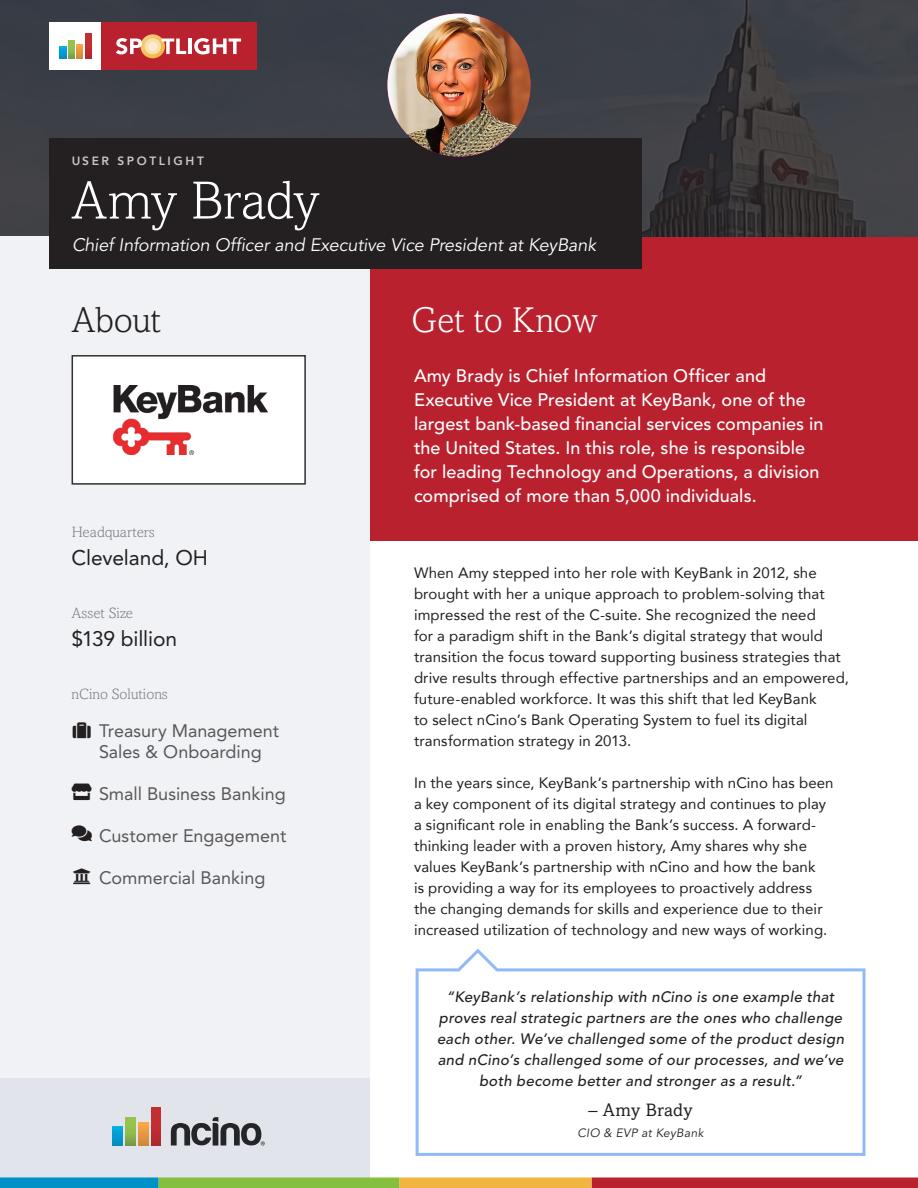
<style>
.page{position:relative;width:918px;height:1188px;background:#fff}
.page>*{position:absolute;margin:0;border:0;box-sizing:border-box;transform-origin:0 0}
.Front_-_Name{font:300 54px "Amasis MT Std";letter-spacing:-.005em;color:#fff}
.Heading{font:300 36px "Amasis MT Std";letter-spacing:-.01em;color:#fff}
.Heading_-_Dark{font:300 36px "Amasis MT Std";letter-spacing:-.005em;color:#231f20}
.Sidebar_-_Stat{font:21px "Avenir LT Std";letter-spacing:-.01em;color:#231f20}
.t1{font:500 18px/24px "Avenir LT Std";color:#fff}
.Sidebar_-_List{font:18px/21px "Avenir LT Std";color:#5a5758}
.Front_-_Title{font:italic 18px "Avenir LT Std";letter-spacing:-.005em;color:#fff}
.Quote_-_Name{font:18px "Amasis";letter-spacing:.02em;color:#231f20}
.Body{font:15px/21px "Avenir";letter-spacing:.005em;color:#231f20}
.Front_-_Quote{font:italic 500 15px/21px "Avenir LT Std";letter-spacing:.02em;color:#231f20;text-align:center}
.t2{font:300 15px "Amasis MT Std";color:#5a5758}
.Quote_-_Title{font:italic 12px "Avenir LT Std";letter-spacing:.025em;color:#231f20}
.t3{font:800 12px "Avenir";letter-spacing:.215em;color:#fff}
</style>
<div class="page">
<img style="left:0;top:0;width:918px;height:237px">
<div style="left:370px;top:237px;width:548px;height:303px;background:#ba212e"></div>
<div style="left:0;top:236px;width:370px;height:952px;background:#f0f2f5"></div>
<div style="left:0;top:1078px;width:370px;height:110px;background:#e1e5eb"></div>
<div style="left:592px;top:1178px;width:326px;height:10px;background:#ba212e"></div>
<div style="left:399px;top:1178px;width:193px;height:10px;background:#f2b542"></div>
<div style="left:158px;top:1178px;width:241px;height:10px;background:#85bf40"></div>
<div style="left:0;top:1178px;width:158px;height:10px;background:#0091c7"></div>
<svg style="left:152px;top:1107px;width:9px;height:38px"></svg>
<svg style="left:139px;top:1123px;width:9px;height:22px"></svg>
<svg style="left:126px;top:1117px;width:9px;height:28px"></svg>
<svg style="left:113px;top:1127px;width:9px;height:18px"></svg>
<svg style="left:171px;top:1117px;width:94px;height:29px"></svg>
<div style="left:50px;top:22px;width:51px;height:48px;background:#fff"></div>
<div style="left:50px;top:138px;width:592px;height:131px;background:#241f21"></div>
<div style="left:101px;top:22px;width:155px;height:48px;background:#ba212e"></div>
<svg style="left:140px;top:34px;width:25px;height:24px"></svg>
<div style="left:145px;top:38px;width:16px;height:16px;background:#f9dfac;border-radius:50%"></div>
<div style="left:148px;top:42px;width:10px;height:9px;background:#fceccf;border-radius:50%"></div>
<svg style="left:116px;top:38px;width:26px;height:16px"></svg>
<svg style="left:162px;top:39px;width:24px;height:15px"></svg>
<hr style="left:188px;top:39px;width:4px;height:15px;background:#fff">
<svg style="left:194px;top:38px;width:47px;height:16px"></svg>
<svg style="left:85px;top:34px;width:6px;height:25px"></svg>
<svg style="left:77px;top:44px;width:6px;height:15px"></svg>
<svg style="left:68px;top:40px;width:6px;height:19px"></svg>
<svg style="left:60px;top:47px;width:6px;height:12px"></svg>
<svg style="left:416px;top:949px;width:450px;height:207px"></svg>
<div style="left:72px;top:356px;width:233px;height:128px;background:#fff"></div>
<img style="left:112px;top:386px;width:156px;height:68px">
<div style="left:72px;top:355px;width:234px;height:130px;border:2px solid #303030"></div>
<img style="left:387px;top:14px;width:144px;height:143px;border-radius:72px">
<p class="t3" style="left:71px;top:152px;width:134px">USER SPOTLIGHT</p>
<p class="Front_-_Name" style="left:71px;top:169px;width:250px">Amy Brady</p>
<p class="Front_-_Title" style="left:72px;top:235px;width:526px">Chief Information Officer and Executive Vice President at KeyBank</p>
<p class="Heading_-_Dark" style="left:72px;top:299px;width:91px">About</p>
<p class="Heading" style="left:412px;top:299px;width:188px">Get to Know</p>
<p class="t2" style="left:72px;top:523px;width:85px">Headquarters</p>
<p class="Sidebar_-_Stat" style="left:72px;top:546px;width:138px">Cleveland, OH</p>
<p class="t2" style="left:72px;top:604px;width:63px">Asset Size</p>
<p class="Sidebar_-_Stat" style="left:72px;top:627px;width:107px">$139 billion</p>
<p class="t2" style="left:72px;top:685px;width:98px">nCino Solutions</p>
<p class="Sidebar_-_List" style="left:99px;top:721px;width:182px">Treasury Management<br>Sales &amp; Onboarding</p>
<p class="Sidebar_-_List" style="left:99px;top:784px;width:188px">Small Business Banking</p>
<p class="Sidebar_-_List" style="left:99px;top:826px;width:189px">Customer Engagement</p>
<p class="Sidebar_-_List" style="left:99px;top:868px;width:168px">Commercial Banking</p>
<p class="t1" style="left:414px;top:364px;width:411px">Amy Brady is Chief Information Officer and Executive Vice President at KeyBank, one of the largest bank-based financial services companies in the United States. In this role, she is responsible for leading Technology and Operations, a division comprised of more than 5,000 individuals.</p>
<p class="Body" style="left:414px;top:562px;width:437px">When Amy stepped into her role with KeyBank in 2012, she brought with her a unique approach to problem-solving that impressed the rest of the C-suite. She recognized the need<br>for a paradigm shift in the Bank’s digital strategy that would transition the focus toward supporting business strategies that drive results through effective partnerships and an empowered, future-enabled workforce. It was this shift that led KeyBank<br>to select nCino’s Bank Operating System to fuel its digital transformation strategy in 2013.</p>
<p class="Body" style="left:414px;top:772px;width:421px">In the years since, KeyBank’s partnership with nCino has been a key component of its digital strategy and continues to play a significant role in enabling the Bank’s success. A forward&shy;thinking leader with a proven history, Amy shares why she values KeyBank’s partnership with nCino and how the bank<br>is providing a way for its employees to proactively address the changing demands for skills and experience due to their increased utilization of technology and new ways of working.</p>
<p class="Front_-_Quote" style="left:437px;top:986px;width:409px">“KeyBank’s relationship with nCino is one example that proves real strategic partners are the ones who challenge each other. We’ve challenged some of the product design and nCino’s challenged some of our processes, and we’ve both become better and stronger as a result.”</p>
<p class="Quote_-_Name" style="left:588px;top:1099px;width:106px">– Amy Brady</p>
<p class="Quote_-_Title" style="left:577px;top:1126px;width:128px">CIO &amp; EVP at KeyBank</p>
</div>
